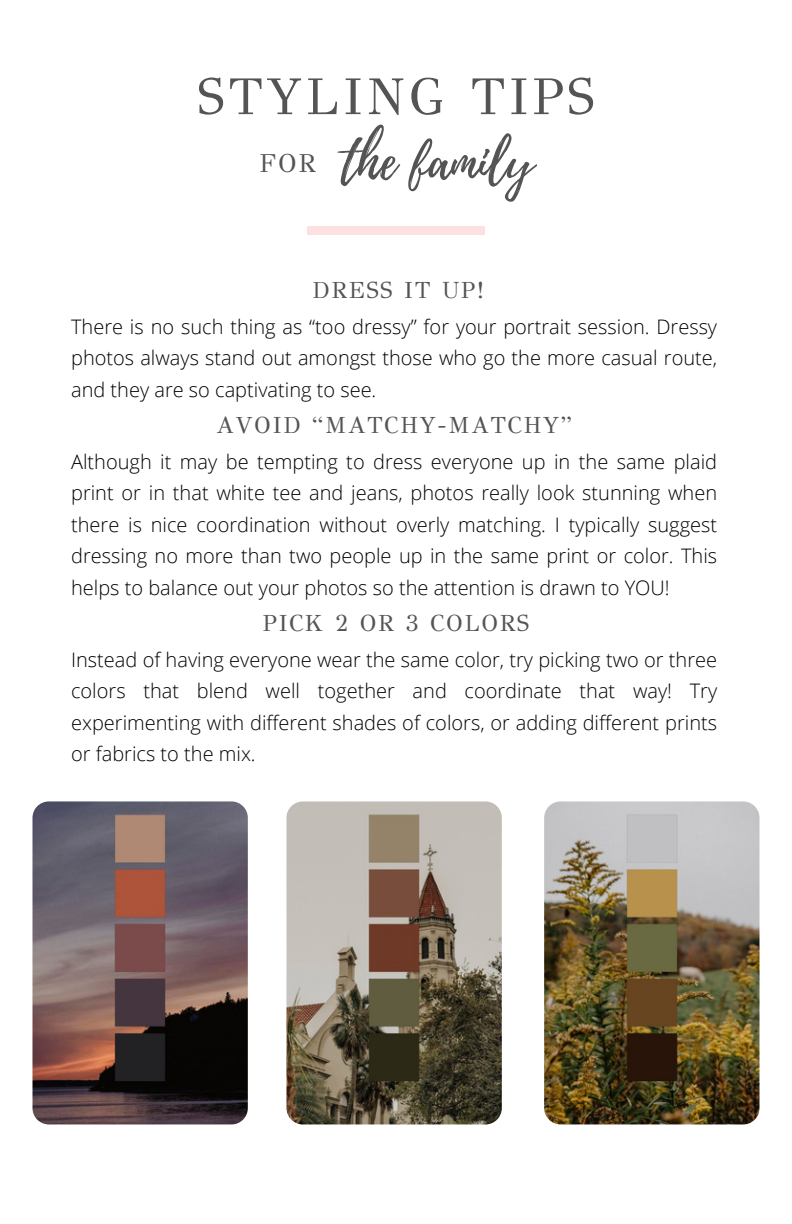
<style>
.page{position:relative;width:792px;height:1224px;background:#fff}
.page>*{position:absolute;margin:0;border:0;box-sizing:border-box;transform-origin:0 0}
.t1{font:51.8px "GFS Didot";letter-spacing:.075em;color:#545454}
.t2{font:51.8px "Playlist Script";color:#545454}
.t3{font:25.8px "GFS Didot";color:#545454}
.t4{font:23.2px "GFS Didot";letter-spacing:.075em;color:#545454}
.t5{font:300 20px/31.6px "Open Sans";color:#000;text-align:justify}
</style>
<div class="page">
<div style="left:307px;top:226px;width:178px;height:9px;background:#ffe0e0"></div>
<img style="left:286px;top:801px;width:216px;height:323px;border-radius:16px">
<img style="left:32px;top:801px;width:216px;height:323px;border-radius:16px">
<img style="left:544px;top:801px;width:216px;height:323px;border-radius:16px">
<p class="t1" style="left:198px;top:65px;width:398px">STYLING TIPS</p>
<p class="t3" style="left:260px;top:148px;width:58px">FOR</p>
<p class="t2" style="left:342px;top:125px;width:193px">the family</p>
<p class="t4" style="left:313px;top:276px;width:173px">DRESS IT UP!</p>
<p class="t5" style="left:71px;top:310px;width:648px">There is no such thing as “too dressy” for your portrait session. Dressy photos always stand out amongst those who go the more casual route, and they are so captivating to see.</p>
<p class="t4" style="left:217px;top:411px;width:357px">AVOID “MATCHY-MATCHY”</p>
<p class="t5" style="left:71px;top:445px;width:648px">Although it may be tempting to dress everyone up in the same plaid print or in that white tee and jeans, photos really look stunning when there is nice coordination without overly matching. I typically suggest dressing no more than two people up in the same print or color. This helps to balance out your photos so the attention is drawn to YOU!</p>
<p class="t4" style="left:263px;top:609px;width:268px">PICK 2 OR 3 COLORS</p>
<p class="t5" style="left:71px;top:643px;width:648px">Instead of having everyone wear the same color, try picking two or three colors that blend well together and coordinate that way! Try experimenting with different shades of colors, or adding different prints or fabrics to the mix.</p>
</div>
